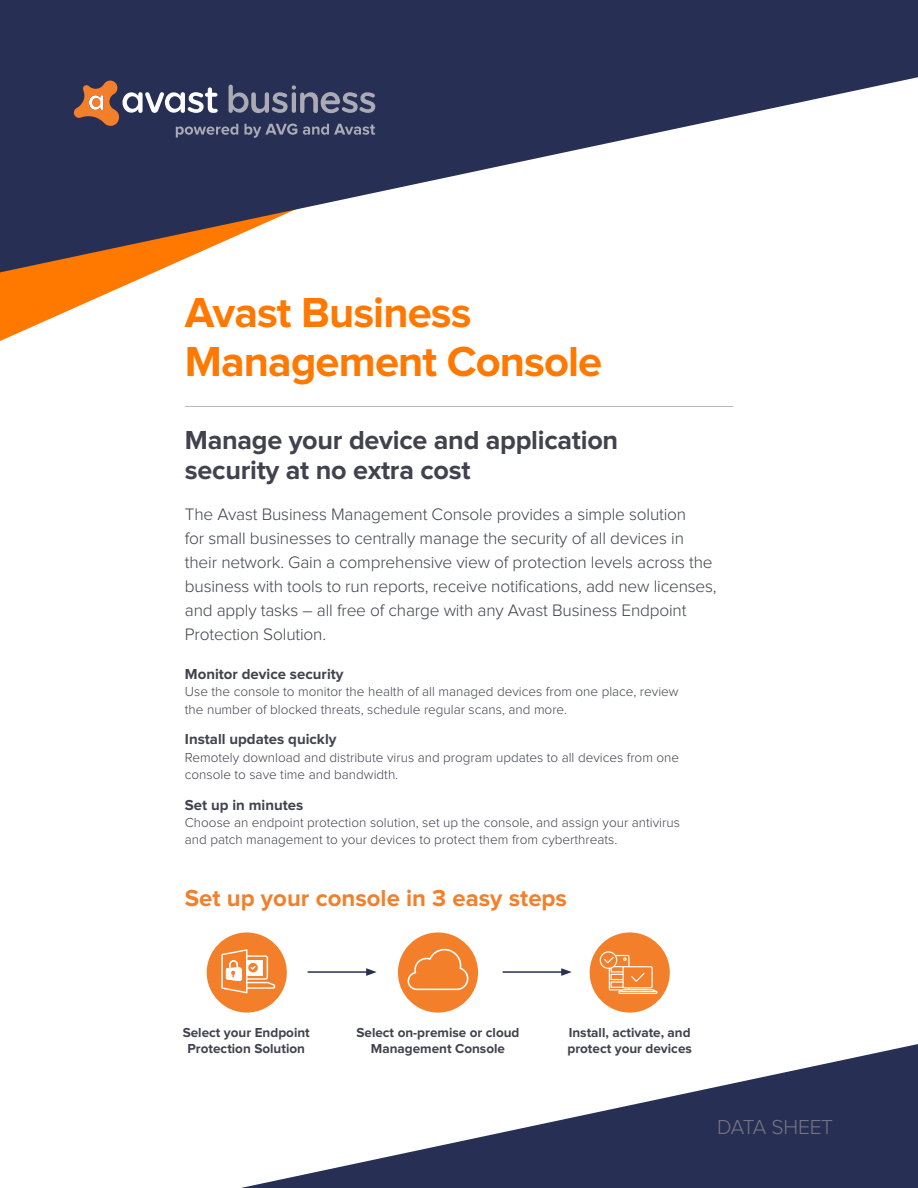
<style>
.page{position:relative;width:918px;height:1188px;background:#fff}
.page>*{position:absolute;margin:0;border:0;box-sizing:border-box;transform-origin:0 0}
.t1{font:700 43.5px/49.5px "Proxima Nova";letter-spacing:-.02em;color:#ff7800}
.document_subhead{font:700 27px/30px "Proxima Nova";letter-spacing:-.01em;color:#41424e}
.main_heads{font:700 24px "Proxima Nova";color:#f47f2a}
.t2{font:300 21px "Proxima Nova";letter-spacing:-.01em;color:#767683}
.intro{font:300 17.25px/24px "Proxima Nova";letter-spacing:-.01em;color:#41424e}
.subhead{font:700 15px "Proxima Nova";color:#41424e}
.body{font:300 13.5px/17.2px "Proxima Nova";color:#41424e}
.subhead-2{font:700 13.5px/16.2px "Proxima Nova";color:#41424e;text-align:center}
</style>
<div class="page">
<svg style="left:241px;top:1044px;width:677px;height:144px"></svg>
<svg style="left:0;top:277px;width:144px;height:64px"></svg>
<svg style="left:0;top:0;width:918px;height:277px;fill:#272f54"></svg>
<svg style="left:74px;top:80px;width:301px;height:58px;background:#535269"></svg>
<hr style="left:185px;top:406px;width:548px;height:1px;background:#b7b5c4">
<div style="left:207px;top:932px;width:80px;height:81px;background:#f47f2a;border-radius:50%"></div>
<div style="left:398px;top:932px;width:80px;height:81px;background:#f47f2a;border-radius:50%"></div>
<div style="left:590px;top:932px;width:80px;height:81px;background:#f47f2a;border-radius:50%"></div>
<hr style="left:308px;top:971px;width:61px;height:2px;background:#272f54">
<svg style="left:366px;top:968px;width:11px;height:8px"></svg>
<hr style="left:503px;top:971px;width:61px;height:2px;background:#272f54">
<svg style="left:561px;top:968px;width:11px;height:8px"></svg>
<svg style="left:600px;top:951px;width:57px;height:43px"></svg>
<svg style="left:221px;top:949px;width:54px;height:44px"></svg>
<svg style="left:407px;top:949px;width:62px;height:41px"></svg>
<h2 class="t1" style="left:185px;top:289px;width:419px">Avast Business<br>Management Console</h2>
<p class="document_subhead" style="left:185px;top:426px;width:435px">Manage your device and application security at no extra cost</p>
<p class="intro" style="left:185px;top:502px;width:533px">The Avast Business Management Console provides a simple solution<br>for small businesses to centrally manage the security of all devices in their network. Gain a comprehensive view of protection levels across the business with tools to run reports, receive notifications, add new licenses, and apply tasks – all free of charge with any Avast Business Endpoint Protection Solution.</p>
<p class="subhead" style="left:185px;top:666px;width:160px">Monitor device security</p>
<p class="body" style="left:185px;top:684px;width:495px">Use the console to monitor the health of all managed devices from one place, review the number of blocked threats, schedule regular scans, and more.</p>
<p class="subhead" style="left:185px;top:731px;width:153px">Install updates quickly</p>
<p class="body" style="left:185px;top:749px;width:496px">Remotely download and distribute virus and program updates to all devices from one console to save time and bandwidth.</p>
<p class="subhead" style="left:185px;top:796px;width:120px">Set up in minutes</p>
<p class="body" style="left:185px;top:814px;width:497px">Choose an endpoint protection solution, set up the console, and assign your antivirus and patch management to your devices to protect them from cyberthreats.</p>
<p class="main_heads" style="left:185px;top:884px;width:384px">Set up your console in 3 easy steps</p>
<p class="subhead-2" style="left:183px;top:1025px;width:129px">Select your Endpoint<br>Protection Solution</p>
<p class="subhead-2" style="left:356px;top:1025px;width:165px">Select on-premise or cloud<br>Management Console</p>
<p class="subhead-2" style="left:567px;top:1025px;width:126px;text-align:left">Install, activate, and protect your devices</p>
<h3 class="t2" style="left:717px;top:1116px;width:117px">DATA SHEET</h3>
</div>
